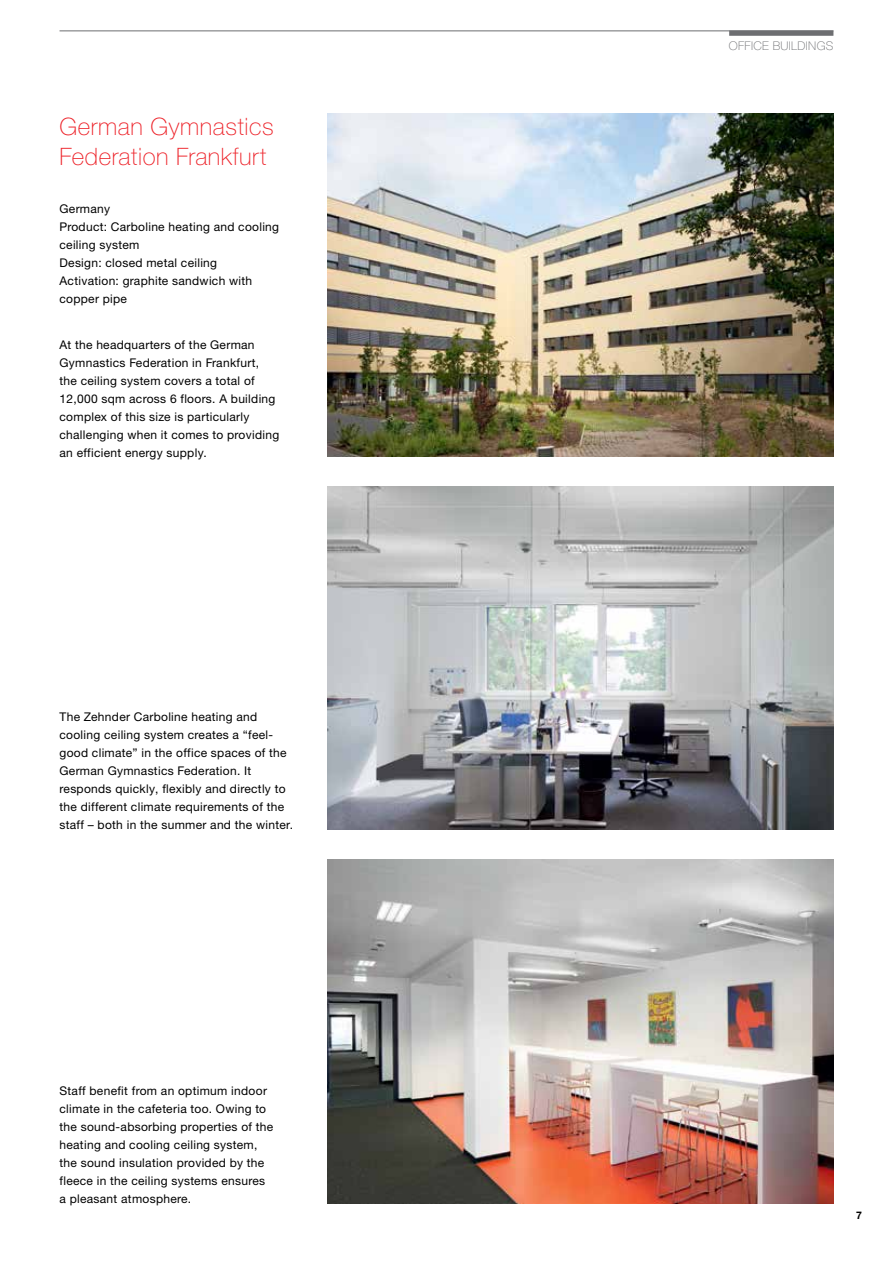
<style>
.page{position:relative;width:893px;height:1263px;background:#fff}
.page>*{position:absolute;margin:0;border:0;box-sizing:border-box;transform-origin:0 0}
.t1{font:100 24px/30px "Helvetica Neue LTW1 G";letter-spacing:.025em;color:#ed2027}
.t2{font:12px/18px "Helvetica Neuefor Zehnder";letter-spacing:.025em;color:#000}
.t3{font:100 12px "Helvetica Neue LTW1 G";letter-spacing:.025em;color:#6d6e71}
.t4{font:700 10.5px "Helvetica Neue LTW1 G";color:#000}
</style>
<div class="page">
<hr style="left:60px;top:31px;width:773px;height:1px;background:#6d6e71">
<div style="left:729px;top:31px;width:104px;height:5px;background:#6d6e71"></div>
<img style="left:327px;top:114px;width:506px;height:343px">
<img style="left:327px;top:486px;width:506px;height:343px">
<img style="left:327px;top:859px;width:506px;height:344px">
<h1 class="t1" style="left:60px;top:112px;width:216px">German Gymnastics<br>Federation Frankfurt</h1>
<p class="t2" style="left:60px;top:200px;width:221px">Germany<br>Product: Carboline heating and cooling ceiling system<br>Design: closed metal ceiling<br>Activation: graphite sandwich with copper pipe</p>
<p class="t2" style="left:60px;top:336px;width:221px">At the headquarters of the German Gymnastics Federation in Frankfurt, the ceiling system covers a total of 12,000 sqm across 6 floors. A building complex of this size is particularly challenging when it comes to providing an efficient energy supply.</p>
<p class="t2" style="left:60px;top:708px;width:235px">The Zehnder Carboline heating and cooling ceiling system creates a “feel&shy;good climate” in the office spaces of the German Gymnastics Federation. It responds quickly, flexibly and directly to the different climate requirements of the staff – both in the summer and the winter.</p>
<p class="t2" style="left:60px;top:1082px;width:215px">Staff benefit from an optimum indoor climate in the cafeteria too. Owing to the sound-absorbing properties of the heating and cooling ceiling system, the sound insulation provided by the fleece in the ceiling systems ensures a pleasant atmosphere.</p>
<p class="t3" style="left:729px;top:38px;width:106px">OFFICE BUILDINGS</p>
<p class="t4" style="left:856px;top:1209px;width:7px">7</p>
</div>
